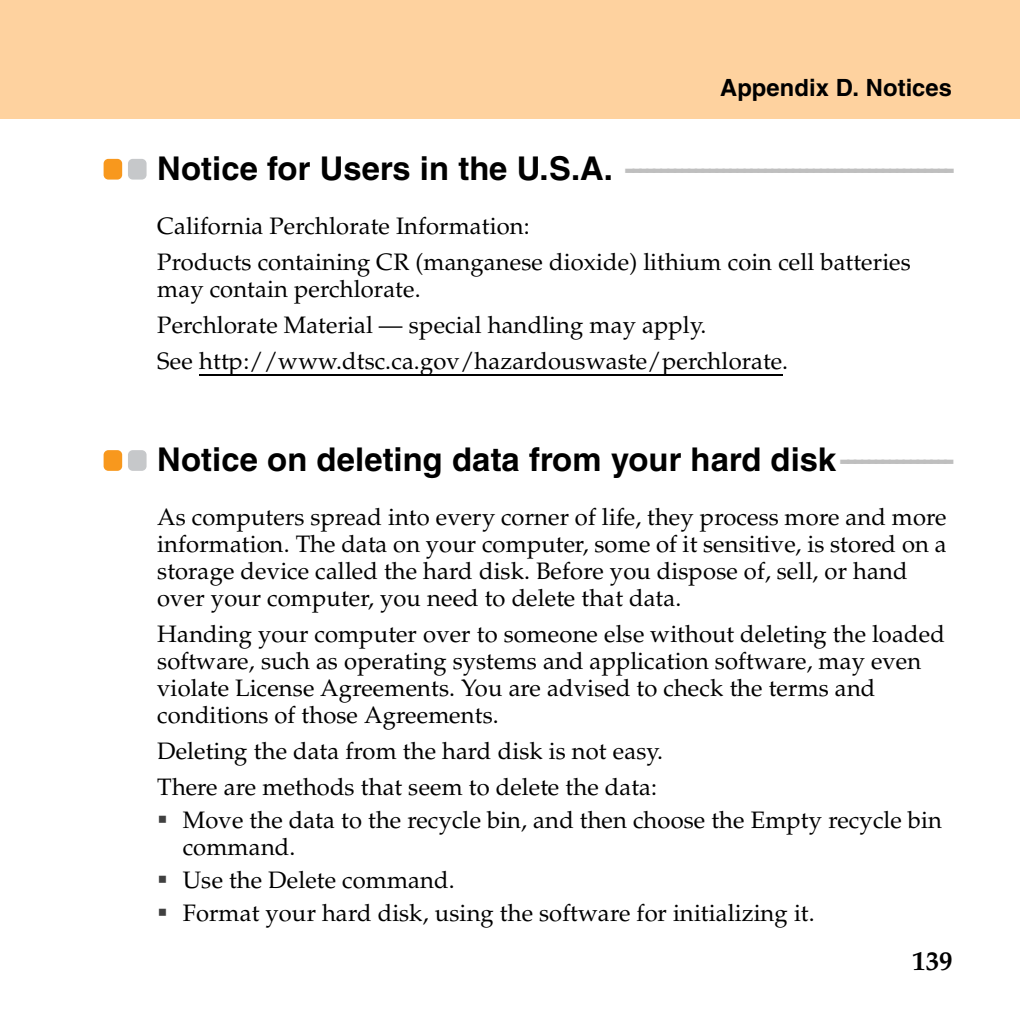
<style>
.page{position:relative;width:1020px;height:1020px;background:#fff}
.page>*{position:absolute;margin:0;border:0;box-sizing:border-box;transform-origin:0 0}
.t1{font:700 32.7px "Helvetica";letter-spacing:.005em;color:#bfbfbf}
.t2{font:700 32.7px "Helvetica";letter-spacing:.005em;color:#000}
.t3{font:700 27px "Palatino";color:#000}
.t4{font:23.7px/27px "Palatino";letter-spacing:.005em;color:#000}
.t5{font:700 23.7px "Helvetica";letter-spacing:.005em;color:#000}
.s1{color:#000}
.s2{color:#bfbfbf}
</style>
<div class="page">
<div style="left:0;top:0;width:1020px;height:119px;background:#fed29f"></div>
<div style="left:104px;top:159px;width:18px;height:21px;background:#f8981d;border-radius:5px"></div>
<div style="left:128px;top:159px;width:19px;height:21px;background:#c6c8ca;border-radius:5px"></div>
<hr style="left:199px;top:374px;width:583px;height:1px;background:#000">
<div style="left:104px;top:450px;width:18px;height:21px;background:#f8981d;border-radius:5px"></div>
<div style="left:128px;top:450px;width:19px;height:21px;background:#c6c8ca;border-radius:5px"></div>
<p class="t5" style="left:720px;top:79px;width:234px">Appendix D. Notices</p>
<h1 class="t1" style="left:157px;top:156px;width:799px"><span class="s1">Notice for Users in the U.S.A.</span> -----------------------------------------------</h1>
<p class="t4" style="left:157px;top:210px;width:755px;line-height:36px">California Perchlorate Information:<br>Products containing CR (manganese dioxide) lithium coin cell batteries</p>
<p class="t4" style="left:157px;top:273px;width:632px;line-height:36px">may contain perchlorate.<br>Perchlorate Material — special handling may apply.<br>See http://www.dtsc.ca.gov/hazardouswaste/perchlorate.</p>
<h1 class="t2" style="left:157px;top:447px;width:799px">Notice on deleting data from your hard disk <span class="s2">----------------</span></h1>
<p class="t4" style="left:157px;top:506px;width:791px">As computers spread into every corner of life, they process more and more information. The data on your computer, some of it sensitive, is stored on a storage device called the hard disk. Before you dispose of, sell, or hand over your computer, you need to delete that data.</p>
<p class="t4" style="left:157px;top:623px;width:789px">Handing your computer over to someone else without deleting the loaded software, such as operating systems and application software, may even violate License Agreements. You are advised to check the terms and conditions of those Agreements.</p>
<p class="t4" style="left:157px;top:735px;width:507px;line-height:36px">Deleting the data from the hard disk is not easy.<br>There are methods that seem to delete the data:</p>
<p class="t4" style="left:183px;top:809px;width:761px">Move the data to the recycle bin, and then choose the Empty recycle bin command.</p>
<p class="t4" style="left:183px;top:866px;width:633px;line-height:33px">Use the Delete command.<br>Format your hard disk, using the software for initializing it.</p>
<p class="t3" style="left:912px;top:950px;width:42px">139</p>
</div>
